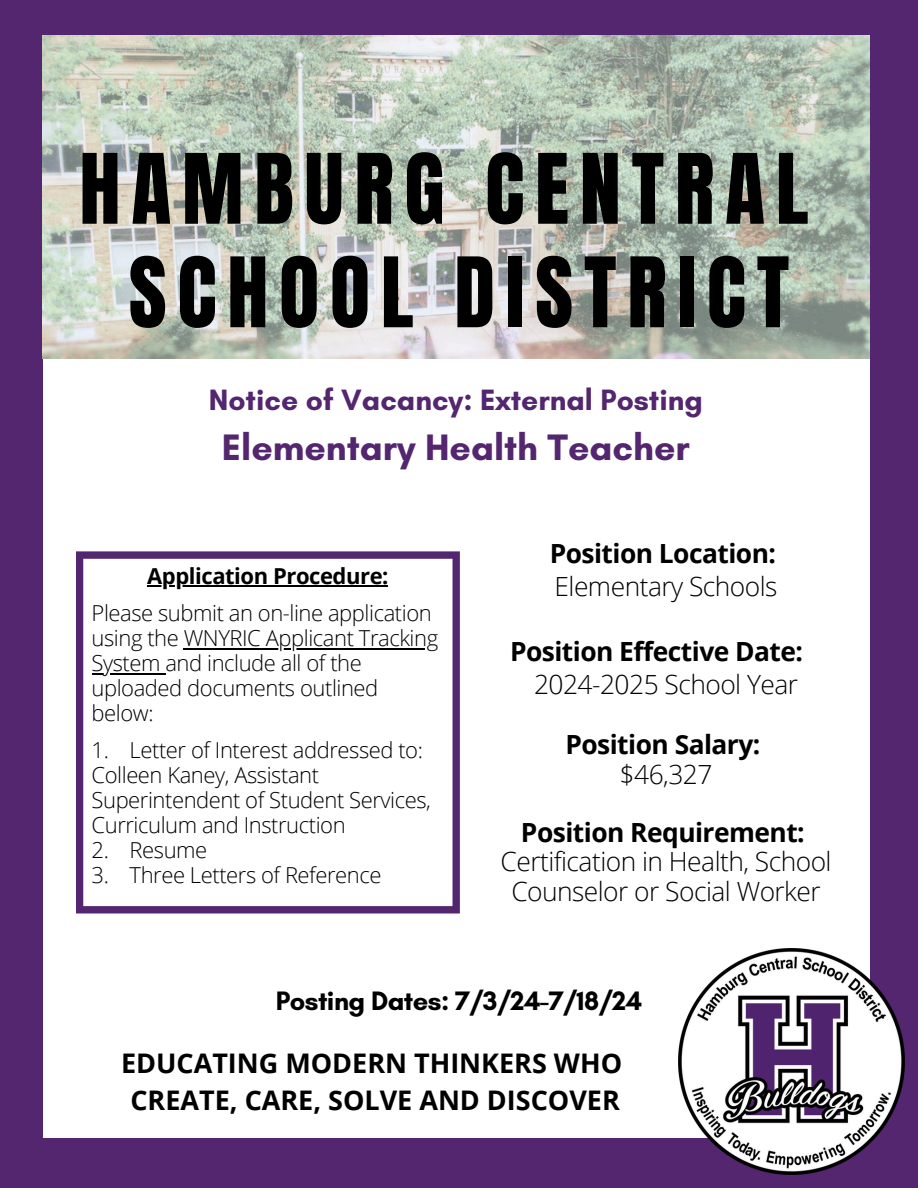
<style>
.page{position:relative;width:918px;height:1188px;background:#53266f}
.page>*{position:absolute;margin:0;border:0;box-sizing:border-box;transform-origin:0 0}
.t1{font:82.5px/103.5px "Anton";letter-spacing:.13em;color:#000;text-align:center}
.t2{font:700 37.5px "Glacial Indifference";color:#53266f}
.t3{font:700 30px "Glacial Indifference";color:#53266f}
.t4{font:700 27.15px "Glacial Indifference";letter-spacing:-.02em;color:#000}
.t5{font:700 27px/37.2px "Open Sans";color:#000;text-align:center}
.t6{font:700 26.4px/32.7px "Open Sans";letter-spacing:-.02em;color:#000}
.t7{font:300 26.4px/29.2px "Open Sans";letter-spacing:-.02em;color:#000;text-align:center}
.t8{font:300 22.05px/24.9px "Open Sans";letter-spacing:-.02em;color:#000}
.t9{font:700 22.05px "Open Sans";letter-spacing:-.02em;color:#000}
.s1{font-weight:300}
.s2{font-weight:700}
</style>
<div class="page">
<div style="left:43px;top:36px;width:826px;height:1102px;background:#fff"></div>
<svg style="left:76px;top:551px;width:383px;height:363px"></svg>
<img style="left:679px;top:949px;width:226px;height:226px">
<img style="left:43px;top:36px;width:827px;height:322px">
<hr style="left:147px;top:586px;width:241px;height:1px;background:#000">
<hr style="left:184px;top:648px;width:254px;height:2px;background:#000">
<hr style="left:92px;top:673px;width:73px;height:2px;background:#000">
<h6 class="t1" style="left:79px;top:139px;width:731px">HAMBURG CENTRAL<br>SCHOOL DISTRICT</h6>
<p class="t3" style="left:209px;top:382px;width:496px">Notice of Vacancy: External Posting</p>
<p class="t2" style="left:222px;top:424px;width:469px">Elementary Health Teacher</p>
<h5 class="t9" style="left:147px;top:560px;width:243px">Application Procedure:</h5>
<h5 class="t8" style="left:92px;top:600px;width:348px">Please submit an on-line application using the WNYRIC Applicant Tracking</h5>
<h1 class="t8" style="left:92px;top:650px;width:288px">System and include all of the uploaded documents outlined below:</h1>
<h1 class="t8" style="left:92px;top:737px;width:333px">1. Letter of Interest addressed to:</h1>
<p class="t8" style="left:92px;top:762px;width:341px">Colleen Kaney, Assistant<br>Superintendent of Student Services,<br>Curriculum and Instruction</p>
<p class="t8" style="left:92px;top:837px;width:117px">2. Resume</p>
<h4 class="t8" style="left:92px;top:862px;width:291px">3. Three Letters of Reference</h4>
<p class="t6" style="left:550px;top:537px;width:229px">Position Location:<br><span class="s1">Elementary Schools</span></p>
<p class="t6" style="left:510px;top:634px;width:295px;text-align:right">Position Effective Date:<br><span class="s1">2024-2025 School Year</span></p>
<h5 class="t6" style="left:565px;top:730px;width:197px;line-height:29.2px;text-align:center">Position Salary: <span class="s1">$46,327</span></h5>
<h5 class="t7" style="left:501px;top:817px;width:333px"><span class="s2">Position Requirement:<br></span>Certification in Health, School<br>Counselor or Social Worker</h5>
<p class="t4" style="left:276px;top:984px;width:368px">Posting Dates: 7/3/24-7/18/24</p>
<p class="t5" style="left:121px;top:1044px;width:503px">EDUCATING MODERN THINKERS WHO<br>CREATE, CARE, SOLVE AND DISCOVER</p>
</div>
